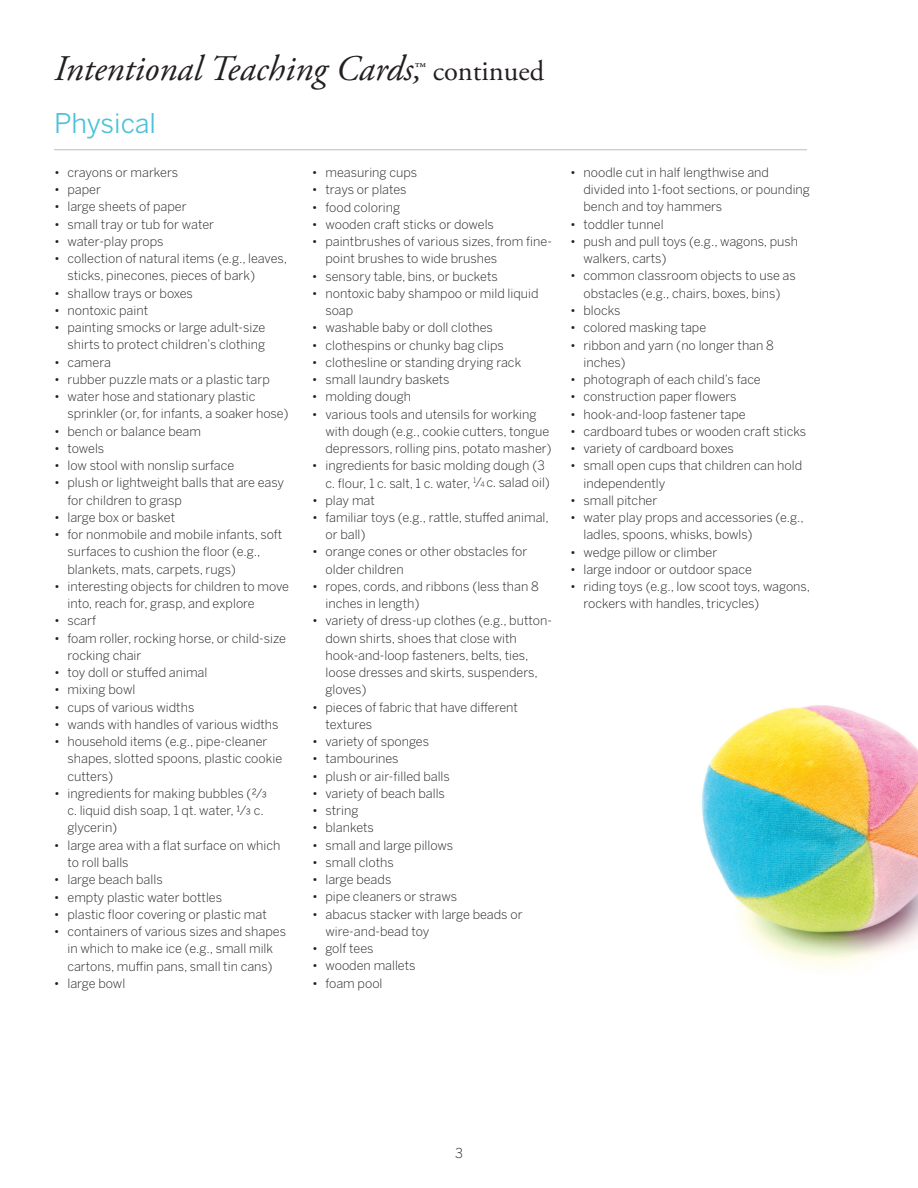
<style>
.page{position:relative;width:918px;height:1188px;background:#fff}
.page>*{position:absolute;margin:0;border:0;box-sizing:border-box;transform-origin:0 0}
.t1{font:italic 36px "Adobe Garamond Pro";color:#231f20}
.t2{font:27px "Benton Sans";color:#4dc2d9}
.t3{font:300 13.5px "Benton Sans";color:#231f20}
.t4{font:300 12.75px/17.2px "Benton Sans";color:#231f20}
.s1{font-size:21px}
.s2{font-style:normal;font-size:28.5px}
.s3{font-size:7.5px}
</style>
<div class="page">
<hr style="left:54px;top:150px;width:753px;height:1px;background:#bcbdc0">
<img style="left:701px;top:705px;width:217px;height:264px">
<h1 class="t1" style="left:54px;top:47px;width:492px">Intentional Teaching Cards,<span class="s1">™</span> <span class="s2">continued</span></h1>
<h2 class="t2" style="left:54px;top:107px;width:104px">Physical</h2>
<p class="t4" style="left:54px;top:164px;width:126px">• crayons or markers</p>
<p class="t4" style="left:54px;top:181px;width:49px">• paper</p>
<p class="t4" style="left:54px;top:198px;width:134px">• large sheets of paper</p>
<p class="t4" style="left:54px;top:215px;width:162px">• small tray or tub for water</p>
<p class="t4" style="left:54px;top:233px;width:111px">• water-play props</p>
<p class="t4" style="left:68px;top:250px;width:221px;text-indent:-14px">• collection of natural items (e.g., leaves, sticks, pinecones, pieces of bark)</p>
<p class="t4" style="left:54px;top:284px;width:140px">• shallow trays or boxes</p>
<p class="t4" style="left:54px;top:302px;width:96px">• nontoxic paint</p>
<p class="t4" style="left:54px;top:319px;width:213px;text-align:right">• painting smocks or large adult-size shirts to protect children’s clothing</p>
<p class="t4" style="left:54px;top:353px;width:59px">• camera</p>
<p class="t4" style="left:54px;top:371px;width:217px">• rubber puzzle mats or a plastic tarp</p>
<p class="t4" style="left:68px;top:388px;width:223px;text-indent:-14px">• water hose and stationary plastic sprinkler (or, for infants, a soaker hose)</p>
<p class="t4" style="left:54px;top:422px;width:149px">• bench or balance beam</p>
<p class="t4" style="left:54px;top:440px;width:52px">• towels</p>
<p class="t4" style="left:54px;top:457px;width:182px">• low stool with nonslip surface</p>
<p class="t4" style="left:68px;top:474px;width:218px;text-indent:-14px">• plush or lightweight balls that are easy for children to grasp</p>
<p class="t4" style="left:54px;top:509px;width:123px">• large box or basket</p>
<p class="t4" style="left:68px;top:526px;width:216px;text-indent:-14px">• for nonmobile and mobile infants, soft surfaces to cushion the floor (e.g., blankets, mats, carpets, rugs)</p>
<p class="t4" style="left:68px;top:578px;width:223px;text-indent:-14px">• interesting objects for children to move into, reach for, grasp, and explore</p>
<p class="t4" style="left:54px;top:612px;width:44px">• scarf</p>
<p class="t4" style="left:68px;top:629px;width:220px;text-indent:-14px">• foam roller, rocking horse, or child-size rocking chair</p>
<p class="t4" style="left:54px;top:664px;width:155px">• toy doll or stuffed animal</p>
<p class="t4" style="left:54px;top:681px;width:83px">• mixing bowl</p>
<p class="t4" style="left:54px;top:698px;width:142px">• cups of various widths</p>
<p class="t4" style="left:54px;top:716px;width:226px">• wands with handles of various widths</p>
<p class="t4" style="left:68px;top:733px;width:216px;text-indent:-14px">• household items (e.g., pipe-cleaner shapes, slotted spoons, plastic cookie cutters)</p>
<p class="t4" style="left:68px;top:785px;width:201px;text-indent:-14px">• ingredients for making bubbles (²/³ c. liquid dish soap, 1 qt. water, ¹/³ c. glycerin)</p>
<p class="t4" style="left:68px;top:836px;width:214px;text-indent:-14px">• large area with a flat surface on which to roll balls</p>
<p class="t4" style="left:54px;top:871px;width:110px">• large beach balls</p>
<p class="t4" style="left:54px;top:888px;width:170px">• empty plastic water bottles</p>
<p class="t4" style="left:54px;top:905px;width:214px">• plastic floor covering or plastic mat</p>
<p class="t4" style="left:54px;top:923px;width:234px;text-align:center">• containers of various sizes and shapes in which to make ice (e.g., small milk cartons, muffin pans, small tin cans)</p>
<p class="t4" style="left:54px;top:974px;width:73px">• large bowl</p>
<p class="t4" style="left:312px;top:164px;width:107px">• measuring cups</p>
<p class="t4" style="left:312px;top:181px;width:96px">• trays or plates</p>
<p class="t4" style="left:312px;top:198px;width:90px">• food coloring</p>
<p class="t4" style="left:312px;top:215px;width:184px">• wooden craft sticks or dowels</p>
<p class="t4" style="left:325px;top:233px;width:228px;text-indent:-14px">• paintbrushes of various sizes, from fine&shy;point brushes to wide brushes</p>
<p class="t4" style="left:312px;top:267px;width:187px">• sensory table, bins, or buckets</p>
<p class="t4" style="left:325px;top:284px;width:215px;text-indent:-14px">• nontoxic baby shampoo or mild liquid soap</p>
<p class="t4" style="left:312px;top:319px;width:183px">• washable baby or doll clothes</p>
<p class="t4" style="left:312px;top:336px;width:193px">• clothespins or chunky bag clips</p>
<p class="t4" style="left:312px;top:353px;width:211px">• clothesline or standing drying rack</p>
<p class="t4" style="left:312px;top:371px;width:139px">• small laundry baskets</p>
<p class="t4" style="left:312px;top:388px;width:101px">• molding dough</p>
<p class="t4" style="left:325px;top:405px;width:228px;text-indent:-14px">• various tools and utensils for working with dough (e.g., cookie cutters, tongue depressors, rolling pins, potato masher)</p>
<p class="t4" style="left:325px;top:457px;width:226px;text-indent:-14px">• ingredients for basic molding dough (3 c. flour, 1 c. salt, 1 c. water, <sup>1</sup>/<span class="s3">4</span> c. salad oil)</p>
<p class="t4" style="left:312px;top:491px;width:64px">• play mat</p>
<p class="t4" style="left:326px;top:509px;width:225px;text-indent:-14px">• familiar toys (e.g., rattle, stuffed animal, or ball)</p>
<p class="t4" style="left:326px;top:543px;width:203px;text-indent:-14px">• orange cones or other obstacles for older children</p>
<p class="t4" style="left:326px;top:578px;width:215px;text-indent:-14px">• ropes, cords, and ribbons (less than 8 inches in length)</p>
<p class="t4" style="left:326px;top:612px;width:228px;text-indent:-14px">• variety of dress-up clothes (e.g., button&shy;down shirts, shoes that close with hook-and-loop fasteners, belts, ties, loose dresses and skirts, suspenders, gloves)</p>
<p class="t4" style="left:326px;top:698px;width:194px;text-indent:-14px">• pieces of fabric that have different textures</p>
<p class="t4" style="left:312px;top:733px;width:119px">• variety of sponges</p>
<p class="t4" style="left:312px;top:750px;width:88px">• tambourines</p>
<p class="t4" style="left:312px;top:767px;width:139px">• plush or air-filled balls</p>
<p class="t4" style="left:312px;top:785px;width:135px">• variety of beach balls</p>
<p class="t4" style="left:312px;top:802px;width:48px">• string</p>
<p class="t4" style="left:312px;top:819px;width:63px">• blankets</p>
<p class="t4" style="left:312px;top:836px;width:143px">• small and large pillows</p>
<p class="t4" style="left:312px;top:854px;width:83px">• small cloths</p>
<p class="t4" style="left:312px;top:871px;width:81px">• large beads</p>
<p class="t4" style="left:312px;top:888px;width:147px">• pipe cleaners or straws</p>
<p class="t4" style="left:326px;top:905px;width:199px;text-indent:-14px">• abacus stacker with large beads or wire-and-bead toy</p>
<p class="t4" style="left:312px;top:940px;width:63px">• golf tees</p>
<p class="t4" style="left:312px;top:957px;width:105px">• wooden mallets</p>
<p class="t4" style="left:312px;top:974px;width:72px">• foam pool</p>
<p class="t4" style="left:584px;top:164px;width:228px;text-indent:-14px">• noodle cut in half lengthwise and divided into 1-foot sections, or pounding bench and toy hammers</p>
<p class="t4" style="left:570px;top:215px;width:95px">• toddler tunnel</p>
<p class="t4" style="left:584px;top:233px;width:216px;text-indent:-14px">• push and pull toys (e.g., wagons, push walkers, carts)</p>
<p class="t4" style="left:570px;top:267px;width:227px;text-align:center">• common classroom objects to use as obstacles (e.g., chairs, boxes, bins)</p>
<p class="t4" style="left:570px;top:302px;width:52px">• blocks</p>
<p class="t4" style="left:570px;top:319px;width:138px">• colored masking tape</p>
<p class="t4" style="left:584px;top:336px;width:192px;text-indent:-14px">• ribbon and yarn (no longer than 8 inches)</p>
<p class="t4" style="left:570px;top:371px;width:192px">• photograph of each child’s face</p>
<p class="t4" style="left:570px;top:388px;width:168px">• construction paper flowers</p>
<p class="t4" style="left:570px;top:405px;width:177px">• hook-and-loop fastener tape</p>
<p class="t4" style="left:570px;top:422px;width:238px">• cardboard tubes or wooden craft sticks</p>
<p class="t4" style="left:570px;top:440px;width:165px">• variety of cardboard boxes</p>
<p class="t4" style="left:584px;top:457px;width:220px;text-indent:-14px">• small open cups that children can hold independently</p>
<p class="t4" style="left:570px;top:491px;width:89px">• small pitcher</p>
<p class="t4" style="left:584px;top:509px;width:222px;text-indent:-14px">• water play props and accessories (e.g., ladles, spoons, whisks, bowls)</p>
<p class="t4" style="left:570px;top:543px;width:149px">• wedge pillow or climber</p>
<p class="t4" style="left:570px;top:560px;width:183px">• large indoor or outdoor space</p>
<p class="t4" style="left:584px;top:578px;width:228px;text-indent:-14px">• riding toys (e.g., low scoot toys, wagons, rockers with handles, tricycles)</p>
<p class="t3" style="left:455px;top:1145px;width:9px">3</p>
</div>
